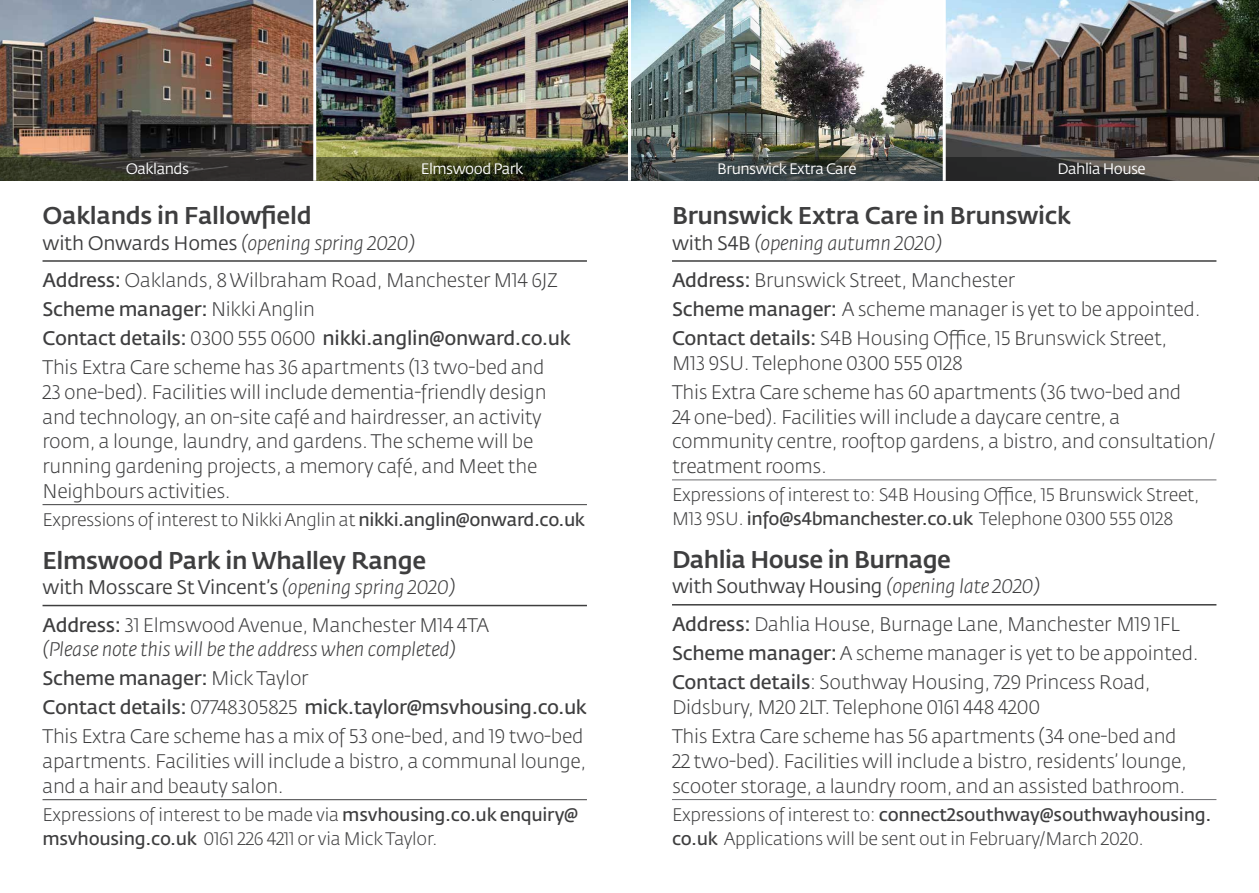
<style>
.page{position:relative;width:1259px;height:893px;background:#fff}
.page>*{position:absolute;margin:0;border:0;box-sizing:border-box;transform-origin:0 0}
.t1{font:500 24px "Fedra Sans Std";letter-spacing:-.015em;color:#3e3e3f}
.t2{font:300 19.5px/29px "Fedra Sans Std";letter-spacing:-.015em;color:#3e3e3f}
.t3{font:300 18px/24px "Fedra Sans Std";letter-spacing:-.015em;color:#3e3e3f}
.t4{font:15px "Fedra Sans Std";letter-spacing:-.035em;color:#fff}
.s1{font-weight:400}
.s2{font-style:italic}
.s3{font-weight:600}
</style>
<div class="page">
<hr style="left:43px;top:260px;width:544px;height:2px;background:#3e3e3f">
<hr style="left:43px;top:504px;width:544px;height:1px;background:#3e3e3f">
<hr style="left:43px;top:605px;width:544px;height:1px;background:#3e3e3f">
<hr style="left:43px;top:799px;width:544px;height:1px;background:#3e3e3f">
<hr style="left:672px;top:260px;width:544px;height:2px;background:#3e3e3f">
<hr style="left:672px;top:479px;width:544px;height:1px;background:#6c6d70">
<hr style="left:672px;top:604px;width:544px;height:1px;background:#3e3e3f">
<hr style="left:672px;top:799px;width:544px;height:1px;background:#6c6d70">
<img style="left:0;top:0;width:313px;height:157px">
<img style="left:631px;top:0;width:311px;height:157px">
<img style="left:316px;top:0;width:312px;height:157px">
<img style="left:945px;top:0;width:314px;height:157px">
<svg style="left:0;top:157px;width:1259px;height:24px;background:#3d3f36"></svg>
<hr style="left:942px;top:0;width:3px;height:181px;background:#fff">
<hr style="left:628px;top:0;width:3px;height:181px;background:#fff">
<hr style="left:313px;top:0;width:3px;height:181px;background:#fff">
<p class="t4" style="left:126px;top:160px;width:65px">Oaklands</p>
<p class="t4" style="left:421px;top:160px;width:104px">Elmswood Park</p>
<p class="t4" style="left:717px;top:160px;width:141px">Brunswick Extra Care</p>
<p class="t4" style="left:1057px;top:160px;width:90px">Dahlia House</p>
<p class="t1" style="left:43px;top:201px;width:271px">Oaklands in Fallowfield</p>
<p class="t2" style="left:43px;top:224px;width:516px;line-height:37.5px"><span class="s1">with Onwards Homes</span> <span class="s2">(opening spring 2020)<br></span><span class="s3">Address:</span> Oaklands, 8 Wilbraham Road, Manchester M14 6JZ</p>
<p class="t2" style="left:43px;top:295px;width:530px"><span class="s3">Scheme manager:</span> Nikki Anglin<br><span class="s3">Contact details:</span> 0300 555 0600 <span class="s3">nikki.anglin@onward.co.uk<br></span>This Extra Care scheme has 36 apartments (13 two-bed and</p>
<p class="t2" style="left:43px;top:380px;width:505px;line-height:24.8px">23 one-bed). Facilities will include dementia-friendly design and technology, an on-site café and hairdresser, an activity room, a lounge, laundry, and gardens. The scheme will be running gardening projects, a memory café, and Meet the Neighbours activities.</p>
<p class="t3" style="left:43px;top:508px;width:544px">Expressions of interest to Nikki Anglin at <span class="s3">nikki.anglin@onward.co.uk</span></p>
<p class="t1" style="left:43px;top:545px;width:385px">Elmswood Park in Whalley Range</p>
<p class="t2" style="left:43px;top:569px;width:448px;line-height:37.5px"><span class="s1">with Mosscare St Vincent’s</span> <span class="s2">(opening spring 2020)<br></span><span class="s3">Address:</span> 31 Elmswood Avenue, Manchester M14 4TA</p>
<p class="t2" style="left:43px;top:635px;width:546px"><span class="s2">(Please note this will be the address when completed)<br></span><span class="s3">Scheme manager:</span> Mick Taylor<br><span class="s3">Contact details:</span> 07748305825 <span class="s3">mick.taylor@msvhousing.co.uk </span>This Extra Care scheme has a mix of 53 one-bed, and 19 two-bed</p>
<p class="t2" style="left:43px;top:749px;width:545px;line-height:24.8px">apartments. Facilities will include a bistro, a communal lounge, and a hair and beauty salon.</p>
<p class="t3" style="left:43px;top:803px;width:537px">Expressions of interest to be made via <span class="s3">msvhousing.co.uk enquiry@ msvhousing.co.uk</span> 0161 226 4211 or via Mick Taylor.</p>
<p class="t1" style="left:672px;top:201px;width:400px">Brunswick Extra Care in Brunswick</p>
<p class="t2" style="left:672px;top:224px;width:345px;line-height:37.5px"><span class="s1">with S4B</span> <span class="s2">(opening autumn 2020)<br></span><span class="s3">Address:</span> Brunswick Street, Manchester</p>
<p class="t2" style="left:672px;top:295px;width:530px"><span class="s3">Scheme manager:</span> A scheme manager is yet to be appointed.<br><span class="s3">Contact details:</span> S4B Housing Office, 15 Brunswick Street,</p>
<p class="t2" style="left:672px;top:349px;width:511px">M13 9SU. Telephone 0300 555 0128<br>This Extra Care scheme has 60 apartments (36 two-bed and</p>
<p class="t2" style="left:672px;top:405px;width:545px;line-height:24.8px">24 one-bed). Facilities will include a daycare centre, a community centre, rooftop gardens, a bistro, and consultation/ treatment rooms.</p>
<p class="t3" style="left:672px;top:483px;width:529px">Expressions of interest to: S4B Housing Office, 15 Brunswick Street,<br>M13 9SU. <span class="s3">info@s4bmanchester.co.uk</span> Telephone 0300 555 0128</p>
<p class="t1" style="left:672px;top:544px;width:280px">Dahlia House in Burnage</p>
<p class="t2" style="left:672px;top:568px;width:509px;line-height:37.7px"><span class="s1">with Southway Housing</span> <span class="s2">(opening late 2020)<br></span><span class="s3">Address:</span> Dahlia House, Burnage Lane, Manchester M19 1FL</p>
<p class="t2" style="left:672px;top:639px;width:528px"><span class="s3">Scheme manager:</span> A scheme manager is yet to be appointed.<br><span class="s3">Contact details</span>: Southway Housing, 729 Princess Road,</p>
<p class="t2" style="left:672px;top:693px;width:506px">Didsbury, M20 2LT. Telephone 0161 448 4200<br>This Extra Care scheme has 56 apartments (34 one-bed and</p>
<p class="t2" style="left:672px;top:749px;width:516px;line-height:24.9px">22 two-bed). Facilities will include a bistro, residents’ lounge, scooter storage, a laundry room, and an assisted bathroom.</p>
<p class="t3" style="left:672px;top:803px;width:541px">Expressions of interest to: <span class="s3">connect2southway@southwayhousing. co.uk</span> Applications will be sent out in February/March 2020.</p>
</div>
